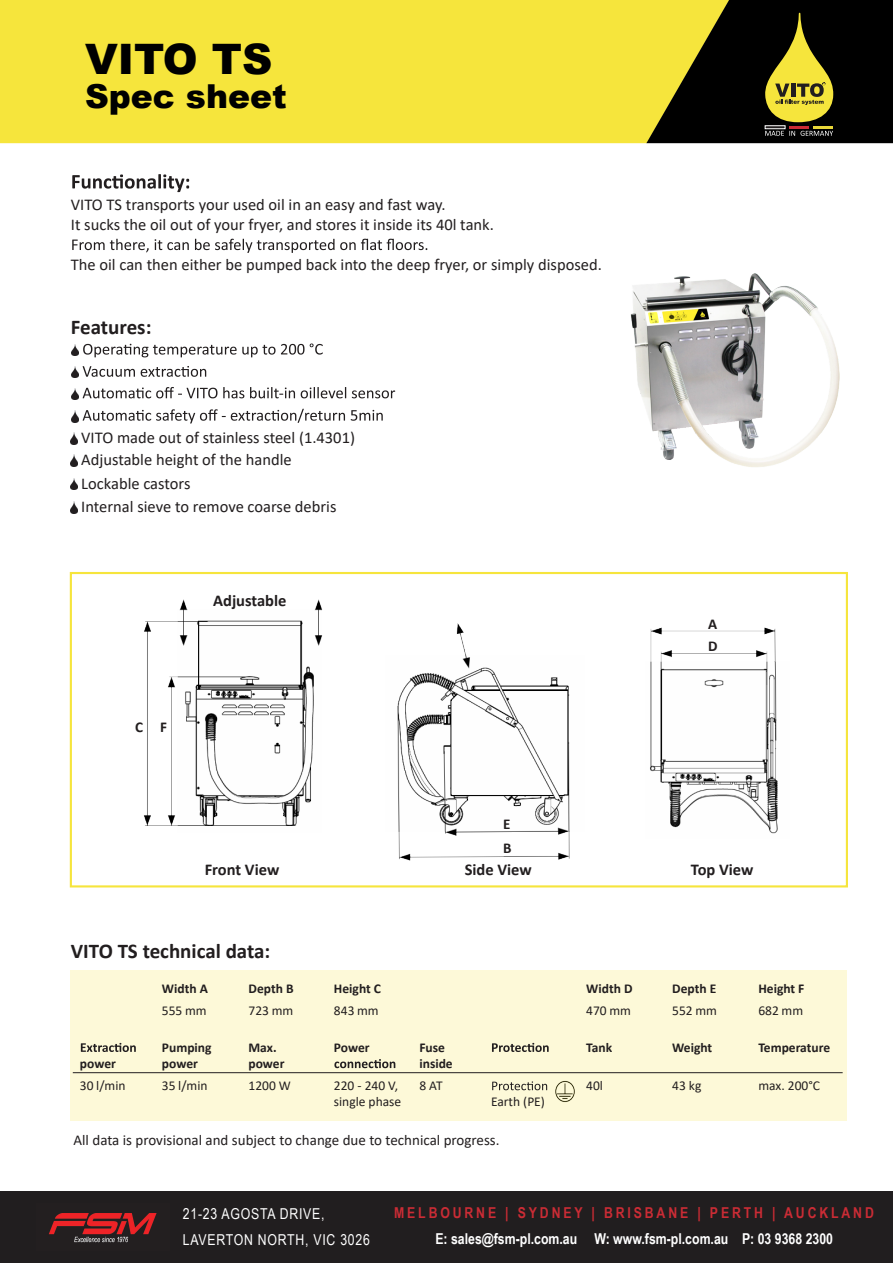
<style>
.page{position:relative;width:893px;height:1263px;background:#fff}
.page>*{position:absolute;margin:0;border:0;box-sizing:border-box;transform-origin:0 0}
.t1{font:900 42px "Arial";color:#000}
.t2{font:900 33px "Arial";color:#000}
.t3{font:700 21px "Calibri";color:#221e1f}
.t4{font:16.5px/19.8px "Calibri";color:#221e1f}
.t5{font:700 16.5px "Calibri";color:#221e1f}
.t6{font:15px "Calibri";color:#221e1f}
.t7{font:700 15px "Arial Narrow";color:#fff}
.t8{font:700 15px "Arial Narrow";letter-spacing:.19em;color:#cb2c35}
.t9{font:15px/25.5px "Arial Narrow";letter-spacing:.05em;color:#fff}
.t10{font:700 15px/22.5px "Calibri";color:#221e1f}
.t11{font:700 13.5px/16.2px "Calibri";color:#221e1f}
.t12{font:13.5px/16.2px "Calibri";color:#221e1f}
</style>
<div class="page">
<div style="left:0;top:0;width:646px;height:143px;background:#f6e53c"></div>
<svg style="left:646px;top:0;width:247px;height:143px;background:#454012"></svg>
<img style="left:144px;top:599px;width:634px;height:262px">
<div style="left:70px;top:572px;width:778px;height:315px;border:2px solid #f6e53c"></div>
<img style="left:630px;top:273px;width:210px;height:194px">
<svg style="left:72px;top:174px;width:117px;height:18px"></svg>
<div style="left:71px;top:970px;width:776px;height:151px;background:#fdf9d8"></div>
<svg style="left:72px;top:239px;width:355px;height:14px"></svg>
<svg style="left:71px;top:343px;width:252px;height:14px"></svg>
<svg style="left:71px;top:387px;width:324px;height:13px"></svg>
<svg style="left:70px;top:433px;width:8px;height:11px"></svg>
<svg style="left:70px;top:455px;width:8px;height:11px"></svg>
<hr style="left:73px;top:1072px;width:770px;height:1px;background:#221e1f">
<svg style="left:70px;top:478px;width:8px;height:12px"></svg>
<svg style="left:71px;top:409px;width:312px;height:14px"></svg>
<svg style="left:81px;top:1043px;width:55px;height:9px"></svg>
<svg style="left:334px;top:1059px;width:61px;height:9px"></svg>
<svg style="left:492px;top:1043px;width:57px;height:9px"></svg>
<svg style="left:492px;top:1081px;width:55px;height:9px"></svg>
<svg style="left:71px;top:366px;width:135px;height:12px"></svg>
<svg style="left:70px;top:502px;width:8px;height:12px"></svg>
<div style="left:0;top:1191px;width:893px;height:72px;background:#211e1f"></div>
<img style="left:49px;top:1213px;width:108px;height:30px">
<h1 class="t1" style="left:85px;top:28px;width:189px">VITO TS</h1>
<h2 class="t2" style="left:85px;top:72px;width:203px">Spec sheet</h2>
<p class="t4" style="left:71px;top:195px;width:425px">VITO TS transports your used oil in an easy and fast way.<br>It sucks the oil out of your fryer, and stores it inside its 40l tank.</p>
<p class="t4" style="left:71px;top:254px;width:533px">The oil can then either be pumped back into the deep fryer, or simply disposed.</p>
<p class="t3" style="left:71px;top:312px;width:82px">Features:</p>
<p class="t4" style="left:81px;top:426px;width:275px;line-height:22.4px">VITO made out of stainless steel (1.4301)<br>Adjustable height of the handle</p>
<p class="t4" style="left:81px;top:473px;width:111px">Lockable castors</p>
<p class="t4" style="left:81px;top:497px;width:257px">Internal sieve to remove coarse debris</p>
<p class="t10" style="left:135px;top:715px;width:9px">C</p>
<p class="t10" style="left:160px;top:715px;width:8px">F</p>
<p class="t5" style="left:213px;top:588px;width:75px">Adjustable</p>
<p class="t10" style="left:503px;top:812px;width:9px">E</p>
<p class="t10" style="left:503px;top:837px;width:10px">B</p>
<p class="t10" style="left:708px;top:612px;width:11px">A<br>D</p>
<p class="t5" style="left:205px;top:858px;width:76px">Front View</p>
<p class="t5" style="left:465px;top:858px;width:69px">Side View</p>
<p class="t5" style="left:691px;top:858px;width:64px">Top View</p>
<p class="t3" style="left:71px;top:936px;width:201px">VITO TS technical data:</p>
<p class="t11" style="left:80px;top:1055px;width:38px">power</p>
<p class="t11" style="left:162px;top:980px;width:47px">Width A</p>
<p class="t11" style="left:248px;top:980px;width:47px">Depth B</p>
<p class="t11" style="left:334px;top:980px;width:49px">Height C</p>
<p class="t11" style="left:586px;top:980px;width:48px">Width D</p>
<p class="t11" style="left:672px;top:980px;width:46px">Depth E</p>
<p class="t11" style="left:758px;top:980px;width:48px">Height F</p>
<p class="t12" style="left:162px;top:1002px;width:46px">555 mm</p>
<p class="t12" style="left:248px;top:1002px;width:46px">723 mm</p>
<p class="t12" style="left:334px;top:1002px;width:46px">843 mm</p>
<p class="t12" style="left:586px;top:1002px;width:46px">470 mm</p>
<p class="t12" style="left:672px;top:1002px;width:46px">552 mm</p>
<p class="t12" style="left:758px;top:1002px;width:46px">682 mm</p>
<p class="t11" style="left:162px;top:1039px;width:51px">Pumping power</p>
<p class="t11" style="left:248px;top:1039px;width:38px">Max. power</p>
<p class="t11" style="left:334px;top:1039px;width:37px">Power</p>
<p class="t11" style="left:419px;top:1039px;width:35px">Fuse inside</p>
<p class="t11" style="left:586px;top:1039px;width:28px">Tank</p>
<p class="t11" style="left:672px;top:1039px;width:42px">Weight</p>
<p class="t11" style="left:758px;top:1039px;width:73px">Temperature</p>
<p class="t12" style="left:80px;top:1077px;width:47px">30 l/min</p>
<p class="t12" style="left:162px;top:1077px;width:47px">35 l/min</p>
<p class="t12" style="left:248px;top:1077px;width:44px">1200 W</p>
<p class="t12" style="left:334px;top:1077px;width:69px">220 - 240 V, single phase</p>
<p class="t12" style="left:419px;top:1077px;width:25px">8 AT</p>
<p class="t12" style="left:491px;top:1093px;width:55px">Earth (PE)</p>
<p class="t6" style="left:74px;top:1129px;width:428px">All data is provisional and subject to change due to technical progress.</p>
<p class="t12" style="left:586px;top:1077px;width:18px">40l</p>
<p class="t12" style="left:672px;top:1077px;width:31px">43 kg</p>
<p class="t12" style="left:758px;top:1077px;width:63px">max. 200°C</p>
<p class="t9" style="left:183px;top:1201px;width:189px">21-23 AGOSTA DRIVE,<br>LAVERTON NORTH, VIC 3026</p>
<p class="t8" style="left:394px;top:1201px;width:481px">MELBOURNE | SYDNEY | BRISBANE | PERTH | AUCKLAND</p>
<p class="t7" style="left:435px;top:1227px;width:399px">E: sales@fsm-pl.com.au W: www.fsm-pl.com.au P: 03 9368 2300</p>
</div>
